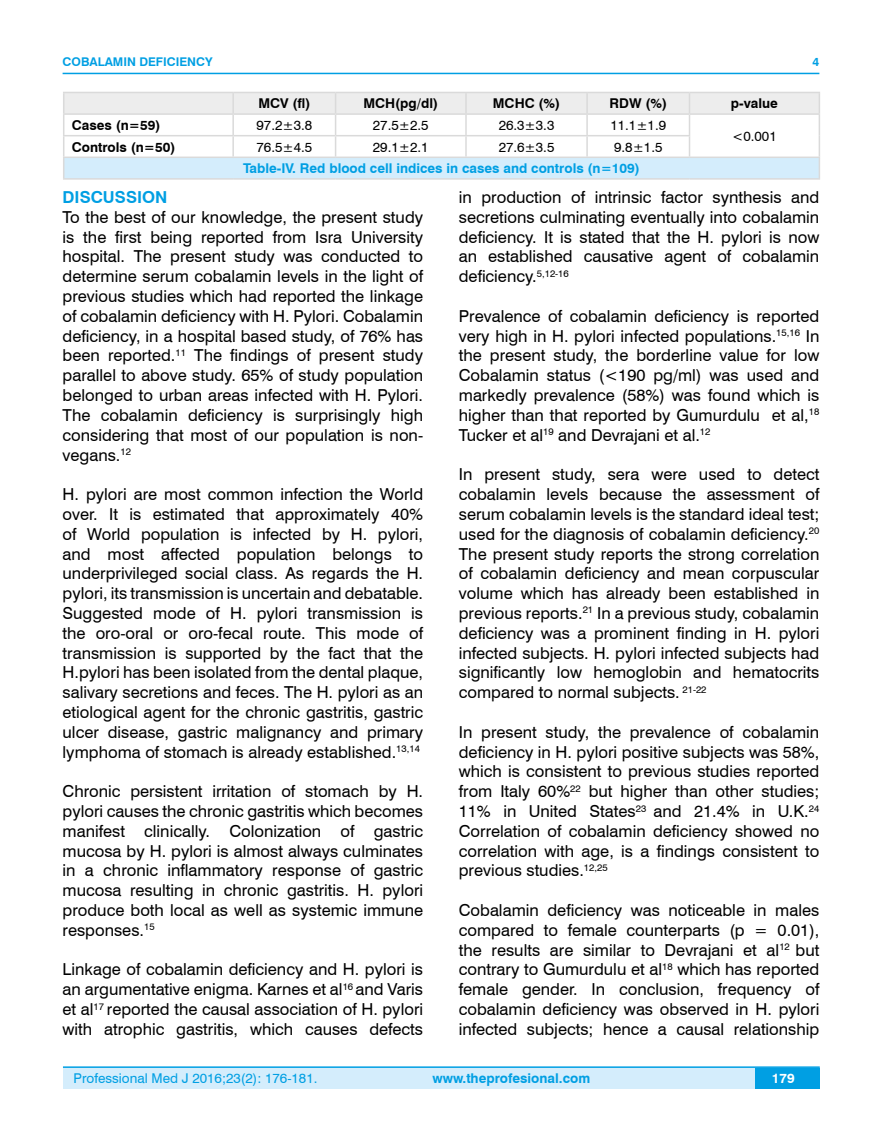
<style>
.page{position:relative;width:882px;height:1145px;background:#fff}
.page>*{position:absolute;margin:0;border:0;box-sizing:border-box;transform-origin:0 0}
.t1{font:16.5px/19.8px "Swiss 721 BT";color:#000;text-align:justify}
.t2{font:700 16.5px "Swiss 721 BT";color:#009fe3}
.t3{font:700 13.5px "Swiss 721 BT";color:#009fe3}
.t4{font:13.5px "Swiss 721 BT";color:#000}
.t5{font:700 13.5px "Swiss 721 BT";color:#000}
.t6{font:13.5px "Swiss 721 BT";color:#009fe3}
.t7{font:700 13.5px "Swiss 721 BT";color:#fff}
.t8{font:700 12px "Swiss 721 BT";color:#009fe3}
</style>
<div class="page">
<div style="left:63px;top:1067px;width:756px;height:21px;background:#d4edfc"></div>
<hr style="left:63px;top:1066px;width:756px;height:2px;background:#009fe3">
<div style="left:754px;top:1068px;width:65px;height:20px;background:#009fe3"></div>
<hr style="left:63px;top:73px;width:756px;height:1px;background:#009fe3">
<svg style="left:63px;top:92px;width:756px;height:86px"></svg>
<hr style="left:63px;top:178px;width:170px;height:2px;background:#dadada">
<hr style="left:233px;top:178px;width:102px;height:2px;background:#dadada">
<hr style="left:335px;top:178px;width:131px;height:2px;background:#dadada">
<hr style="left:466px;top:178px;width:120px;height:2px;background:#dadada">
<hr style="left:586px;top:178px;width:103px;height:2px;background:#dadada">
<hr style="left:689px;top:178px;width:130px;height:2px;background:#dadada">
<p class="t8" style="left:63px;top:53px;width:151px">COBALAMIN DEFICIENCY</p>
<p class="t5" style="left:258px;top:94px;width:53px">MCV (fl)</p>
<p class="t5" style="left:363px;top:94px;width:76px">MCH(pg/dl)</p>
<p class="t5" style="left:492px;top:94px;width:69px">MCHC (%)</p>
<p class="t5" style="left:609px;top:94px;width:59px">RDW (%)</p>
<p class="t5" style="left:730px;top:94px;width:48px">p-value</p>
<p class="t5" style="left:72px;top:116px;width:90px">Cases (n=59)</p>
<p class="t4" style="left:256px;top:116px;width:57px">97.2±3.8</p>
<p class="t4" style="left:373px;top:116px;width:57px">27.5±2.5</p>
<p class="t4" style="left:498px;top:116px;width:57px">26.3±3.3</p>
<p class="t4" style="left:610px;top:116px;width:57px">11.1±1.9</p>
<p class="t5" style="left:72px;top:137px;width:105px">Controls (n=50)</p>
<p class="t4" style="left:256px;top:137px;width:57px">76.5±4.5</p>
<p class="t4" style="left:373px;top:137px;width:57px">29.1±2.1</p>
<p class="t4" style="left:498px;top:137px;width:57px">27.6±3.5</p>
<p class="t4" style="left:613px;top:137px;width:50px">9.8±1.5</p>
<p class="t3" style="left:243px;top:159px;width:398px">Table-IV. Red blood cell indices in cases and controls (n=109)</p>
<p class="t4" style="left:731px;top:127px;width:46px">&lt;0.001</p>
<p class="t8" style="left:812px;top:53px;width:8px">4</p>
<p class="t2" style="left:63px;top:186px;width:106px">DISCUSSION</p>
<p class="t1" style="left:63px;top:206px;width:362px">To the best of our knowledge, the present study is the first being reported from Isra University hospital. The present study was conducted to determine serum cobalamin levels in the light of previous studies which had reported the linkage of cobalamin deficiency with H. Pylori. Cobalamin deficiency, in a hospital based study, of 76% has been reported.<sup>11</sup> The findings of present study parallel to above study. 65% of study population belonged to urban areas infected with H. Pylori.<br>The cobalamin deficiency is surprisingly high considering that most of our population is non&shy;vegans.<sup>12</sup></p>
<p class="t1" style="left:63px;top:484px;width:362px">H. pylori are most common infection the World over. It is estimated that approximately 40% of World population is infected by H. pylori, and most affected population belongs to underprivileged social class. As regards the H. pylori, its transmission is uncertain and debatable.<br>Suggested mode of H. pylori transmission is the oro-oral or oro-fecal route. This mode of transmission is supported by the fact that the H.pylori has been isolated from the dental plaque, salivary secretions and feces. The H. pylori as an etiological agent for the chronic gastritis, gastric ulcer disease, gastric malignancy and primary lymphoma of stomach is already established.<sup>13,14</sup></p>
<p class="t1" style="left:63px;top:781px;width:362px">Chronic persistent irritation of stomach by H. pylori causes the chronic gastritis which becomes manifest clinically. Colonization of gastric mucosa by H. pylori is almost always culminates in a chronic inflammatory response of gastric mucosa resulting in chronic gastritis. H. pylori produce both local as well as systemic immune responses.<sup>15</sup></p>
<p class="t1" style="left:63px;top:959px;width:362px">Linkage of cobalamin deficiency and H. pylori is an argumentative enigma. Karnes et al<sup>16</sup> and Varis et al<sup>17</sup> reported the causal association of H. pylori with atrophic gastritis, which causes defects</p>
<p class="t1" style="left:458px;top:187px;width:362px">in production of intrinsic factor synthesis and secretions culminating eventually into cobalamin deficiency. It is stated that the H. pylori is now an established causative agent of cobalamin deficiency.<sup>5,12-16</sup></p>
<p class="t1" style="left:458px;top:305px;width:362px">Prevalence of cobalamin deficiency is reported very high in H. pylori infected populations.<sup>15,16</sup> In the present study, the borderline value for low Cobalamin status (&lt;190 pg/ml) was used and markedly prevalence (58%) was found which is higher than that reported by Gumurdulu et al,<sup>18<br></sup>Tucker et al<sup>19</sup> and Devrajani et al.<sup>12</sup></p>
<p class="t1" style="left:458px;top:464px;width:362px">In present study, sera were used to detect cobalamin levels because the assessment of serum cobalamin levels is the standard ideal test; used for the diagnosis of cobalamin deficiency.<sup>20<br></sup>The present study reports the strong correlation of cobalamin deficiency and mean corpuscular volume which has already been established in previous reports.<sup>21</sup> In a previous study, cobalamin deficiency was a prominent finding in H. pylori infected subjects. H. pylori infected subjects had significantly low hemoglobin and hematocrits compared to normal subjects. <sup>21-22</sup></p>
<p class="t1" style="left:458px;top:721px;width:362px">In present study, the prevalence of cobalamin deficiency in H. pylori positive subjects was 58%, which is consistent to previous studies reported from Italy 60%<sup>22</sup> but higher than other studies; 11% in United States<sup>23</sup> and 21.4% in U.K.<sup>24<br></sup>Correlation of cobalamin deficiency showed no correlation with age, is a findings consistent to previous studies.<sup>12,25</sup></p>
<p class="t1" style="left:458px;top:899px;width:362px">Cobalamin deficiency was noticeable in males compared to female counterparts (p = 0.01), the results are similar to Devrajani et al<sup>12</sup> but contrary to Gumurdulu et al<sup>18</sup> which has reported female gender. In conclusion, frequency of cobalamin deficiency was observed in H. pylori infected subjects; hence a causal relationship</p>
<p class="t6" style="left:74px;top:1069px;width:245px">Professional Med J 2016;23(2): 176-181.</p>
<p class="t3" style="left:432px;top:1069px;width:159px">www.theprofesional.com</p>
<p class="t7" style="left:771px;top:1069px;width:24px">179</p>
</div>
